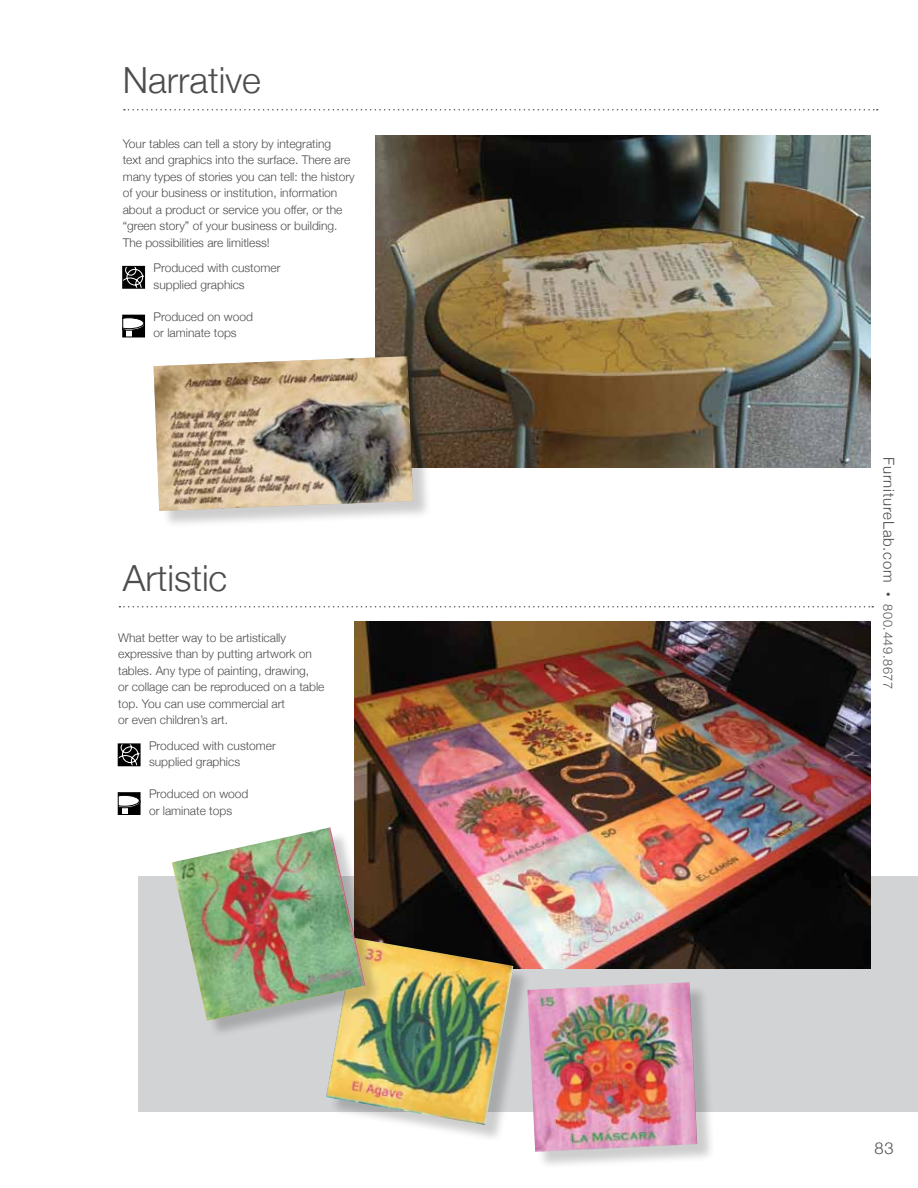
<style>
.page{position:relative;width:918px;height:1188px;background:#fff}
.page>*{position:absolute;margin:0;border:0;box-sizing:border-box;transform-origin:0 0}
.t1{font:300 36px "Helvetica Neue";color:#4d4d4f}
.t2{font:300 16.5px "Helvetica Neue";color:#4d4d4f}
.t3{font:300 15px "Helvetica Neue";letter-spacing:.05em;color:#4d4d4f}
.t4{font:300 12.75px "Helvetica Neue";letter-spacing:.05em;color:#4d4d4f}
.t5{font:300 12px/16.5px "Helvetica Neue";color:#4d4d4f}
.t6{font:300 9px "Helvetica Neue";color:#4d4d4f}
</style>
<div class="page">
<div style="left:139px;top:876px;width:779px;height:236px;background:#d1d3d4"></div>
<img style="left:354px;top:622px;width:517px;height:347px">
<svg style="left:124px;top:268px;width:19px;height:19px"></svg>
<div style="left:122px;top:266px;width:23px;height:23px;border:1px solid #000"></div>
<div style="left:123px;top:315px;width:22px;height:22px;background:#000"></div>
<div style="left:126px;top:329px;width:6px;height:8px;background:#fff"></div>
<svg style="left:124px;top:317px;width:19px;height:14px"></svg>
<div style="left:122px;top:315px;width:23px;height:22px;border:1px solid #000"></div>
<svg style="left:120px;top:746px;width:18px;height:18px"></svg>
<div style="left:118px;top:744px;width:22px;height:22px;border:1px solid #000"></div>
<div style="left:118px;top:793px;width:22px;height:22px;background:#000"></div>
<svg style="left:122px;top:808px;width:6px;height:5px"></svg>
<svg style="left:120px;top:795px;width:18px;height:13px"></svg>
<div style="left:118px;top:792px;width:22px;height:23px;border:1px solid #000"></div>
<img style="left:375px;top:136px;width:496px;height:332px">
<div style="left:156px;top:358px;width:275px;height:171px;background:#000;opacity:.2"></div>
<img style="left:154px;top:356px;width:259px;height:155px">
<div style="left:328px;top:940px;width:203px;height:203px;background:#000;opacity:.2"></div>
<img style="left:326px;top:938px;width:187px;height:187px">
<div style="left:174px;top:830px;width:209px;height:209px;background:#000;opacity:.2"></div>
<img style="left:172px;top:827px;width:193px;height:194px">
<div style="left:530px;top:984px;width:185px;height:186px;background:#000;opacity:.2"></div>
<img style="left:527px;top:982px;width:170px;height:170px">
<svg style="left:119px;top:606px;width:754px;height:2px"></svg>
<svg style="left:124px;top:109px;width:754px;height:1px"></svg>
<h1 class="t1" style="left:123px;top:58px;width:140px">Narrative</h1>
<p class="t5" style="left:123px;top:135px;width:234px">Your tables can tell a story by integrating<br>text and graphics into the surface. There are many types of stories you can tell: the history of your business or institution, information about a product or service you offer, or the “green story” of your business or building.<br>The possibilities are limitless!</p>
<p class="t5" style="left:154px;top:259px;width:128px">Produced with customer supplied graphics</p>
<p class="t5" style="left:154px;top:308px;width:101px">Produced on wood or laminate tops</p>
<h1 class="t1" style="left:123px;top:556px;width:106px">Artistic</h1>
<p class="t5" style="left:118px;top:629px;width:208px">What better way to be artistically expressive than by putting artwork on tables. Any type of painting, drawing,<br>or collage can be reproduced on a table top. You can use commercial art<br>or even children’s art.</p>
<p class="t5" style="left:149px;top:737px;width:128px">Produced with customer supplied graphics</p>
<p class="t5" style="left:149px;top:786px;width:101px">Produced on wood or laminate tops</p>
<p class="t3" style="left:898px;top:457px;width:127px;rotate:90deg">FurnitureLab.com</p>
<p class="t4" style="left:896px;top:604px;width:86px;rotate:90deg">800.449.8677</p>
<p class="t6" style="left:894px;top:592px;width:6px;rotate:90deg">•</p>
<h2 class="t2" style="left:875px;top:1138px;width:21px">83</h2>
</div>
